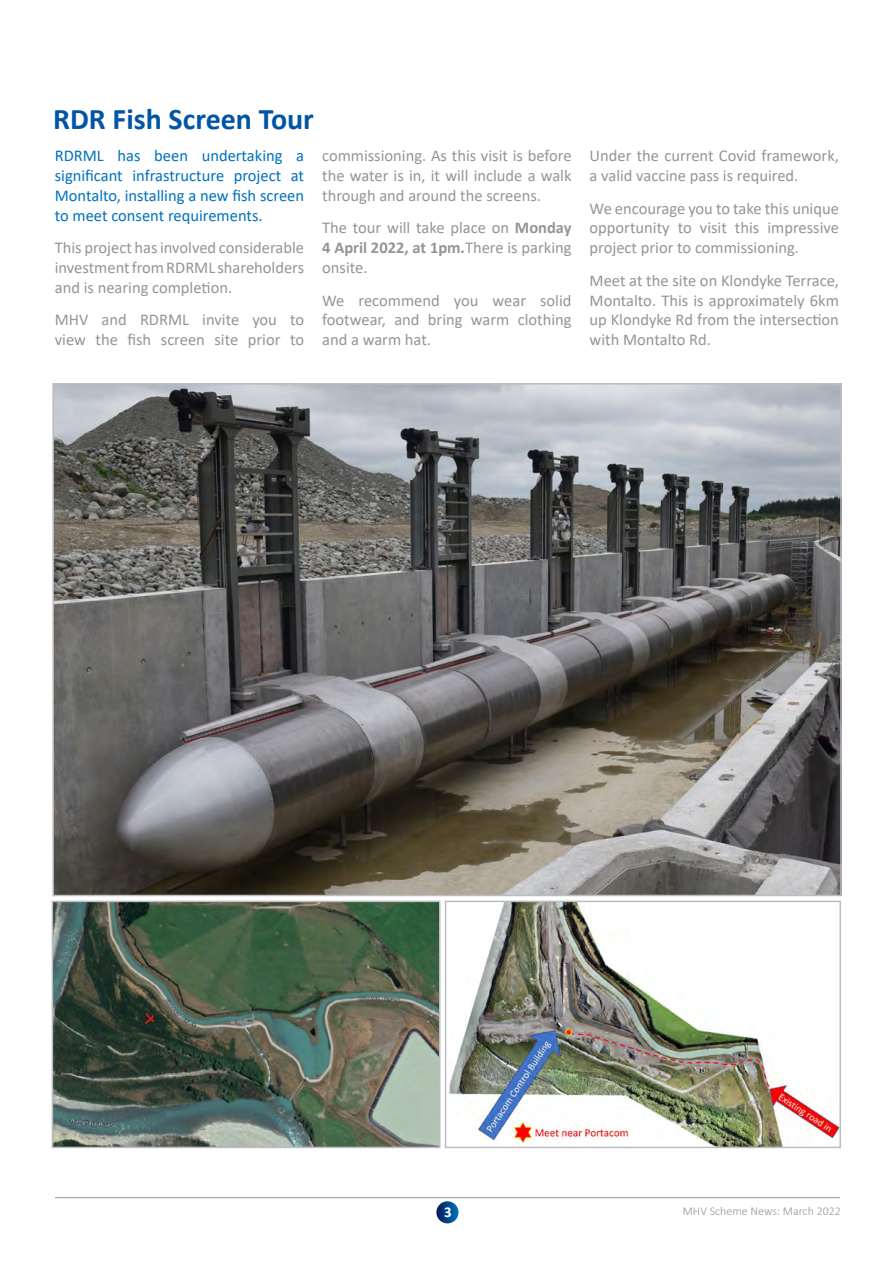
<style>
.page{position:relative;width:893px;height:1263px;background:#fff}
.page>*{position:absolute;margin:0;border:0;box-sizing:border-box;transform-origin:0 0}
.t1{font:700 30px "Calibri";color:#0155a7}
.Newsletter_body_text{font:16.5px/19.8px "Calibri";color:#939598;text-align:justify}
.Newsletter_body_text-2{font:16.5px/19.8px "Calibri";color:#0072bc;text-align:justify}
.t2{font:700 15px "Calibri";color:#fff}
.t3{font:300 12px "Calibri";color:#939598}
.s1{font-weight:700}
</style>
<div class="page">
<hr style="left:55px;top:1197px;width:785px;height:1px;background:#231f20">
<svg style="left:436px;top:1201px;width:22px;height:22px"></svg>
<img style="left:55px;top:386px;width:784px;height:507px">
<img style="left:55px;top:904px;width:382px;height:241px">
<div style="left:52px;top:901px;width:388px;height:247px;border:2px solid #bcbdc0"></div>
<img style="left:448px;top:904px;width:390px;height:241px">
<div style="left:445px;top:901px;width:396px;height:247px;border:2px solid #bcbdc0"></div>
<p class="t1" style="left:53px;top:98px;width:262px">RDR Fish Screen Tour</p>
<p class="Newsletter_body_text-2" style="left:55px;top:145px;width:251px">RDRML has been undertaking a significant infrastructure project at Montalto, installing a new fish screen to meet consent requirements.</p>
<p class="Newsletter_body_text" style="left:55px;top:237px;width:251px">This project has involved considerable investment from RDRML shareholders and is nearing completion.</p>
<p class="Newsletter_body_text" style="left:55px;top:310px;width:251px">MHV and RDRML invite you to view the fish screen site prior to</p>
<p class="Newsletter_body_text" style="left:322px;top:145px;width:251px">commissioning. As this visit is before the water is in, it will include a walk through and around the screens.</p>
<p class="Newsletter_body_text" style="left:322px;top:218px;width:251px">The tour will take place on <span class="s1">Monday 4 April 2022, at 1pm.</span>There is parking onsite.</p>
<p class="Newsletter_body_text" style="left:322px;top:290px;width:251px">We recommend you wear solid footwear, and bring warm clothing and a warm hat.</p>
<p class="Newsletter_body_text" style="left:590px;top:145px;width:251px">Under the current Covid framework, a valid vaccine pass is required.</p>
<p class="Newsletter_body_text" style="left:590px;top:198px;width:251px">We encourage you to take this unique opportunity to visit this impressive project prior to commissioning.</p>
<p class="Newsletter_body_text" style="left:590px;top:270px;width:251px">Meet at the site on Klondyke Terrace, Montalto. This is approximately 6km up Klondyke Rd from the intersection with Montalto Rd.</p>
<p class="t2" style="left:444px;top:1202px;width:9px">3</p>
<p class="t3" style="left:683px;top:1203px;width:160px">MHV Scheme News: March 2022</p>
</div>
